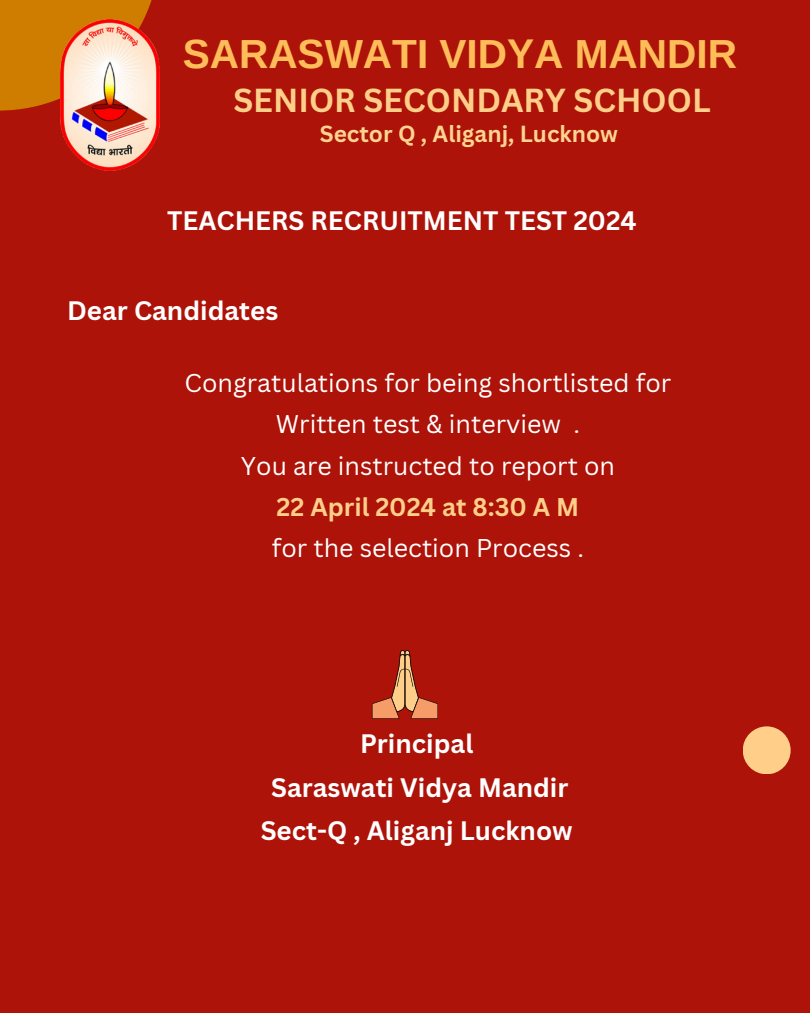
<style>
.page{position:relative;width:810px;height:1013px;background:#fff}
.page>*{position:absolute;margin:0;border:0;box-sizing:border-box;transform-origin:0 0}
.t1{font:700 40.6px "Arimo";color:#ffbd59}
.t2{font:700 32.4px "Canva Sans";color:#ffcf8a}
.t3{font:700 26px/43.5px "Canva Sans";color:#fff;text-align:center}
.t4{font:25px/41.2px "Canva Sans";color:#fff;text-align:center}
.t5{font:700 22.6px "Canva Sans";color:#ffd390}
.s1{font-weight:700;color:#ffcf8a}
</style>
<div class="page">
<div style="left:0;top:0;width:810px;height:1012px;background:#ad1308"></div>
<div style="left:743px;top:726px;width:48px;height:48px;background:#ffcf8a;border-radius:50%"></div>
<div style="left:0;top:0;width:160px;height:111px;background:#cf7d01"></div>
<img style="left:61px;top:20px;width:99px;height:151px">
<svg style="left:372px;top:650px;width:66px;height:68px"></svg>
<h1 class="t1" style="left:183px;top:31px;width:556px">SARASWATI VIDYA MANDIR</h1>
<p class="t2" style="left:233px;top:77px;width:479px">SENIOR SECONDARY SCHOOL</p>
<h2 class="t5" style="left:320px;top:118px;width:300px">Sector Q , Aliganj, Lucknow</h2>
<h5 class="t3" style="left:167px;top:198px;width:471px">TEACHERS RECRUITMENT TEST 2024</h5>
<h4 class="t3" style="left:67px;top:288px;width:213px">Dear Candidates</h4>
<h3 class="t4" style="left:185px;top:362px;width:488px">Congratulations for being shortlisted for<br>Written test &amp; interview .<br>You are instructed to report on<br><span class="s1">22 April 2024 at 8:30 A M<br></span>for the selection Process .</h3>
<p class="t3" style="left:261px;top:721px;width:314px">Principal<br>Saraswati Vidya Mandir<br>Sect-Q , Aliganj Lucknow</p>
</div>
